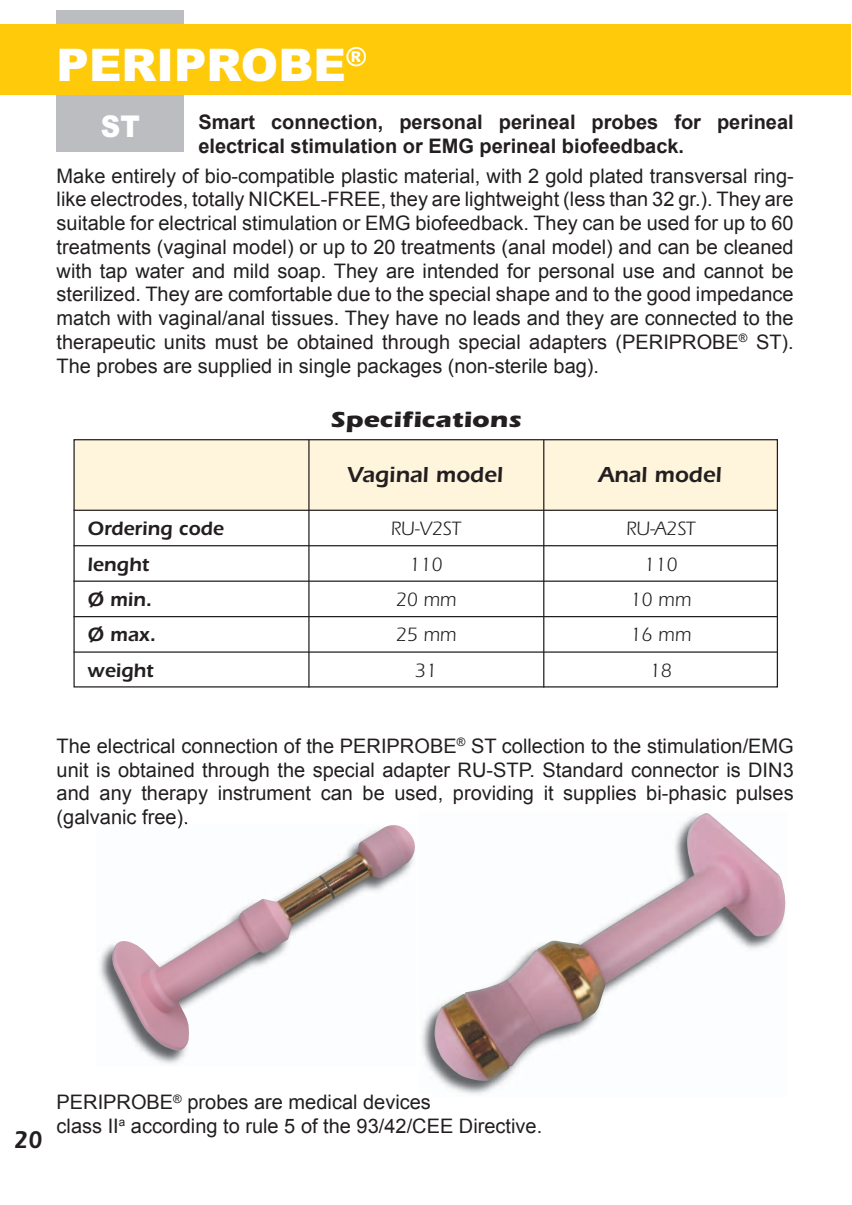
<style>
.page{position:relative;width:852px;height:1205px;background:#fff}
.page>*{position:absolute;margin:0;border:0;box-sizing:border-box;transform-origin:0 0}
.t1{font:900 45px "Arial";color:#fff}
.t2{font:900 30px "Arial";color:#fff;scale:.9 1}
.t3{font:600 25px "Itc Eras";color:#231f20;scale:.9 1}
.t4{font:600 22.5px "Itc Eras";color:#231f20}
.t5{font:700 22.5px "Itc Eras";color:#231f20;scale:1.2 1}
.t6{font:20px/23.8px "Arial";color:#231f20;text-align:justify}
.t7{font:700 20px/23.8px "Arial";color:#231f20}
.t8{font:20px/35.5px "Itc Eras";color:#231f20;text-align:center}
.t9{font:600 20px/35.5px "Itc Eras";color:#231f20}
</style>
<div class="page">
<div style="left:75px;top:440px;width:702px;height:70px;background:#fef5dc"></div>
<div style="left:73px;top:439px;width:705px;height:248px;border:1px solid #231f20"></div>
<hr style="left:308px;top:439px;width:1px;height:248px;background:#231f20">
<hr style="left:73px;top:509px;width:705px;height:2px;background:#231f20">
<hr style="left:543px;top:439px;width:1px;height:248px;background:#231f20">
<hr style="left:73px;top:545px;width:705px;height:1px;background:#231f20">
<hr style="left:73px;top:580px;width:705px;height:2px;background:#231f20">
<hr style="left:73px;top:616px;width:705px;height:1px;background:#231f20">
<hr style="left:73px;top:651px;width:705px;height:1px;background:#231f20">
<img style="left:422px;top:1009px;width:82px;height:86px">
<img style="left:434px;top:813px;width:352px;height:268px">
<img style="left:99px;top:945px;width:87px;height:119px">
<img style="left:96px;top:823px;width:14px;height:2px">
<img style="left:111px;top:823px;width:304px;height:229px">
<div style="left:57px;top:10px;width:127px;height:141px;background:#bcbdc0"></div>
<div style="left:0;top:24px;width:850px;height:71px;background:#feca0a"></div>
<h1 class="t1" style="left:57px;top:32px;width:312px">PERIPROBE<sup>®</sup></h1>
<h2 class="t2" style="left:101px;top:104px;width:45px">ST</h2>
<p class="t7" style="left:198px;top:110px;width:597px">Smart connection, personal perineal probes for perineal electrical stimulation or EMG perineal biofeedback.</p>
<p class="t6" style="left:57px;top:164px;width:739px">Make entirely of bio-compatible plastic material, with 2 gold plated transversal ring&shy;like electrodes, totally NICKEL-FREE, they are lightweight (less than 32 gr.). They are suitable for electrical stimulation or EMG biofeedback. They can be used for up to 60 treatments (vaginal model) or up to 20 treatments (anal model) and can be cleaned with tap water and mild soap. They are intended for personal use and cannot be sterilized. They are comfortable due to the special shape and to the good impedance match with vaginal/anal tissues. They have no leads and they are connected to the therapeutic units must be obtained through special adapters (PERIPROBE<sup>®</sup> ST).<br>The probes are supplied in single packages (non-sterile bag).</p>
<p class="t9" style="left:88px;top:511px;width:138px">Ordering code</p>
<p class="t9" style="left:88px;top:546px;width:70px">lenght<br>Ø min.<br>Ø max. weight</p>
<p class="t5" style="left:330px;top:406px;width:161px">Specifications</p>
<p class="t4" style="left:347px;top:461px;width:157px">Vaginal model</p>
<p class="t4" style="left:598px;top:461px;width:125px">Anal model</p>
<p class="t8" style="left:391px;top:511px;width:72px">RU-V2ST<br>110<br>20 mm<br>25 mm<br>31</p>
<p class="t8" style="left:626px;top:511px;width:71px">RU-A2ST<br>110<br>10 mm<br>16 mm<br>18</p>
<p class="t6" style="left:57px;top:734px;width:739px">The electrical connection of the PERIPROBE<sup>®</sup> ST collection to the stimulation/EMG unit is obtained through the special adapter RU-STP. Standard connector is DIN3 and any therapy instrument can be used, providing it supplies bi-phasic pulses (galvanic free).</p>
<p class="t3" style="left:14px;top:1125px;width:33px">20</p>
<p class="t6" style="left:57px;top:1090px;width:487px">PERIPROBE<sup>®</sup> probes are medical devices<br>class II<sup>a</sup> according to rule 5 of the 93/42/CEE Directive.</p>
</div>
